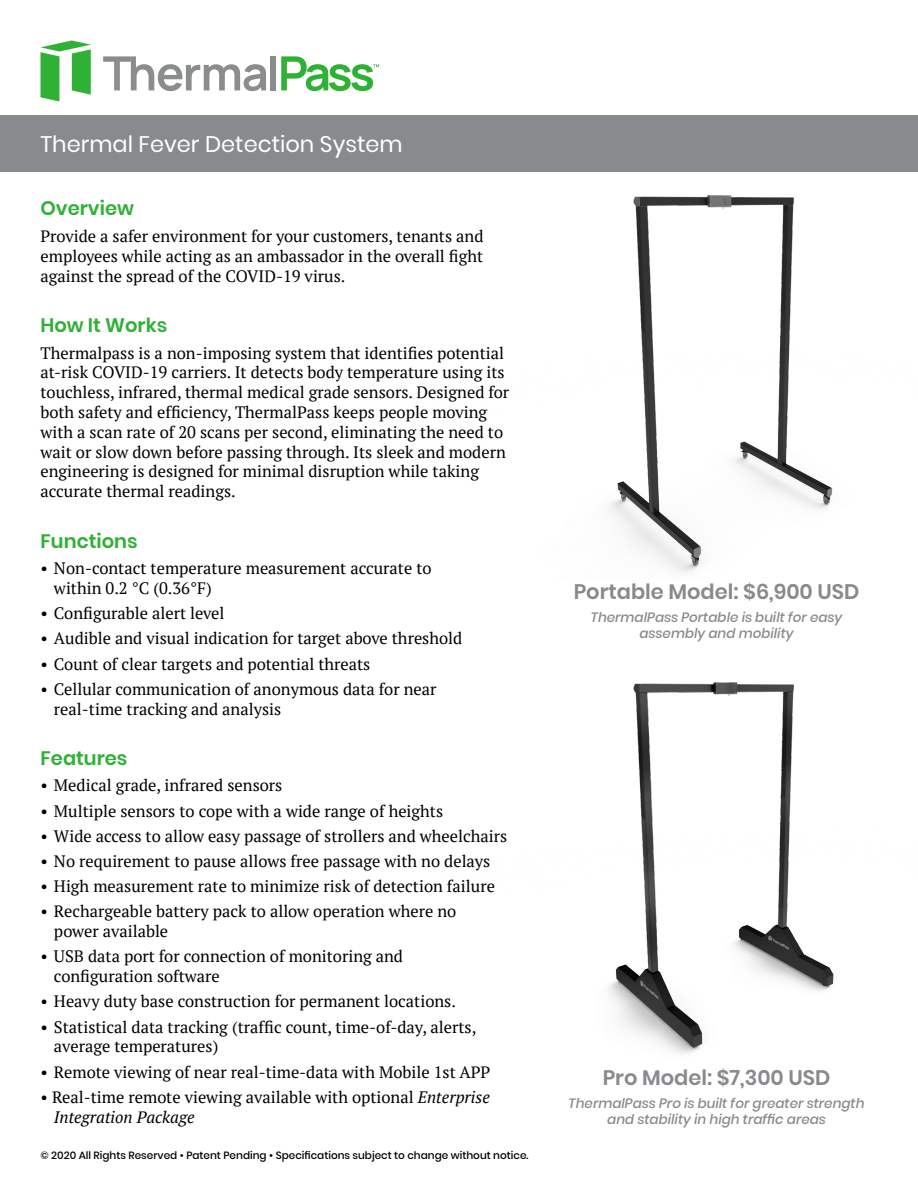
<style>
.page{position:relative;width:918px;height:1188px;background:#fff}
.page>*{position:absolute;margin:0;border:0;box-sizing:border-box;transform-origin:0 0}
.t1{font:22.5px "Poppins";color:#fff}
.t2{font:600 21px "Poppins";color:#898a8d}
.t3{font:600 19.5px "Poppins";color:#2eb135}
.t4{font:16.5px/19.8px "PT Serif";color:#000}
.t5{font:italic 500 13.5px/16.2px "Poppins";color:#898a8d;text-align:center}
.t6{font:500 10.5px "Poppins";color:#000}
.s1{font-style:italic}
</style>
<div class="page">
<img style="left:608px;top:682px;width:226px;height:371px">
<div style="left:270px;top:56px;width:6px;height:34px;background:#8a8c8e"></div>
<svg style="left:40px;top:40px;width:51px;height:61px"></svg>
<svg style="left:103px;top:56px;width:163px;height:35px"></svg>
<svg style="left:281px;top:56px;width:98px;height:35px"></svg>
<div style="left:0;top:115px;width:918px;height:57px;background:#898a8d"></div>
<img style="left:609px;top:195px;width:224px;height:378px">
<h1 class="t1" style="left:40px;top:132px;width:364px">Thermal Fever Detection System</h1>
<p class="t3" style="left:40px;top:197px;width:95px">Overview</p>
<p class="t4" style="left:40px;top:226px;width:445px;text-align:justify">Provide a safer environment for your customers, tenants and employees while acting as an ambassador in the overall fight against the spread of the COVID-19 virus.</p>
<p class="t3" style="left:40px;top:314px;width:128px">How It Works</p>
<p class="t4" style="left:40px;top:343px;width:470px">Thermalpass is a non-imposing system that identifies potential at-risk COVID-19 carriers. It detects body temperature using its touchless, infrared, thermal medical grade sensors. Designed for both safety and efficiency, ThermalPass keeps people moving with a scan rate of 20 scans per second, eliminating the need to wait or slow down before passing through. Its sleek and modern engineering is designed for minimal disruption while taking accurate thermal readings.</p>
<p class="t3" style="left:40px;top:529px;width:99px">Functions</p>
<p class="t4" style="left:54px;top:558px;width:379px;text-indent:-13px">• Non-contact temperature measurement accurate to within 0.2 °C (0.36°F)</p>
<p class="t4" style="left:40px;top:603px;width:186px">• Configurable alert level</p>
<p class="t4" style="left:40px;top:628px;width:423px">• Audible and visual indication for target above threshold</p>
<p class="t4" style="left:40px;top:654px;width:331px">• Count of clear targets and potential threats</p>
<p class="t4" style="left:54px;top:679px;width:384px;text-indent:-13px">• Cellular communication of anonymous data for near real-time tracking and analysis</p>
<p class="t3" style="left:40px;top:747px;width:89px">Features</p>
<p class="t4" style="left:40px;top:776px;width:243px">• Medical grade, infrared sensors</p>
<p class="t4" style="left:40px;top:801px;width:404px">• Multiple sensors to cope with a wide range of heights</p>
<p class="t4" style="left:40px;top:826px;width:468px">• Wide access to allow easy passage of strollers and wheelchairs</p>
<p class="t4" style="left:40px;top:851px;width:451px">• No requirement to pause allows free passage with no delays</p>
<p class="t4" style="left:40px;top:876px;width:456px">• High measurement rate to minimize risk of detection failure</p>
<p class="t4" style="left:54px;top:902px;width:404px;text-indent:-13px">• Rechargeable battery pack to allow operation where no power available</p>
<p class="t4" style="left:54px;top:947px;width:351px;text-indent:-13px">• USB data port for connection of monitoring and configuration software</p>
<p class="t4" style="left:40px;top:992px;width:417px">• Heavy duty base construction for permanent locations.</p>
<p class="t4" style="left:54px;top:1017px;width:424px;text-indent:-13px">• Statistical data tracking (traffic count, time-of-day, alerts, average temperatures)</p>
<p class="t4" style="left:40px;top:1062px;width:451px">• Remote viewing of near real-time-data with Mobile 1st APP</p>
<p class="t4" style="left:54px;top:1087px;width:437px;text-indent:-13px">• Real-time remote viewing available with optional <span class="s1">Enterprise<br>Integration Package</span></p>
<p class="t6" style="left:40px;top:1149px;width:490px">© 2020 All Rights Reserved • Patent Pending • Specifications subject to change without notice.</p>
<p class="t2" style="left:574px;top:579px;width:287px">Portable Model: $6,900 USD</p>
<p class="t5" style="left:591px;top:609px;width:253px">ThermalPass Portable is built for easy assembly and mobility</p>
<p class="t2" style="left:603px;top:1065px;width:229px">Pro Model: $7,300 USD</p>
<p class="t5" style="left:569px;top:1095px;width:298px">ThermalPass Pro is built for greater strength and stability in high traffic areas</p>
</div>
